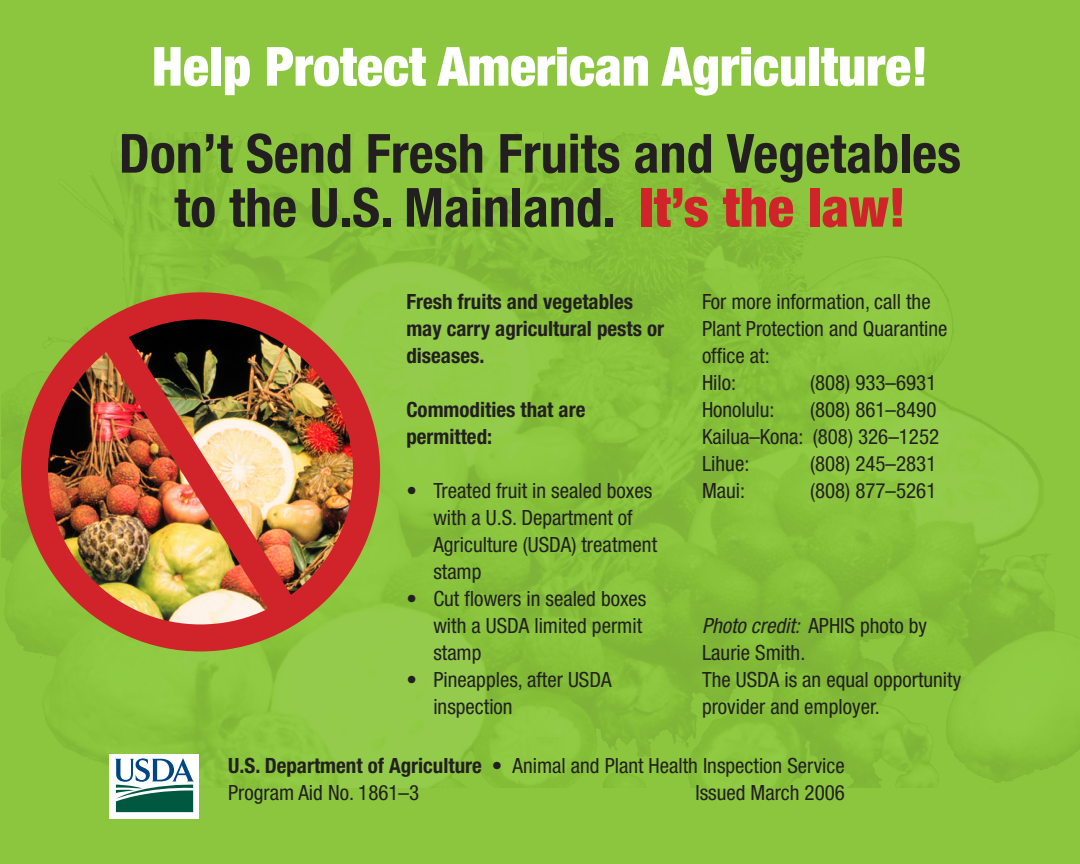
<style>
.page{position:relative;width:1080px;height:864px;background:#8bc63e}
.page>*{position:absolute;margin:0;border:0;box-sizing:border-box;transform-origin:0 0}
.t1{font:700 condensed 54px "Helvetica Neue";color:#231f20}
.t2{font:900 condensed 54px "Helvetica Neue";color:#fff}
.t3{font:condensed 21px/27px "Helvetica Neue";color:#231f20}
.t4{font:700 condensed 21px/27px "Helvetica Neue";color:#231f20}
.s1{font-weight:900;color:#d1232a}
.s2{font-style:italic}
.s3{font-weight:700}
</style>
<div class="page">
<img style="left:8px;top:563px;width:1072px;height:220px">
<div style="left:109px;top:754px;width:89px;height:65px;background:#fff"></div>
<svg style="left:115px;top:758px;width:79px;height:54px"></svg>
<img style="left:34px;top:306px;width:333px;height:332px;border-radius:50%">
<div style="left:21px;top:292px;width:359px;height:359px;border:27px solid #d1232a;border-radius:50%"></div>
<img style="left:78px;top:304px;width:244px;height:344px">
<p class="t2" style="left:152px;top:33px;width:778px">Help Protect American Agriculture!</p>
<p class="t1" style="left:119px;top:121px;width:844px">Don’t Send Fresh Fruits and Vegetables</p>
<p class="t1" style="left:174px;top:175px;width:733px">to the U.S. Mainland. <span class="s1">It’s the law!</span></p>
<p class="t4" style="left:406px;top:288px;width:259px">Fresh fruits and vegetables may carry agricultural pests or diseases.</p>
<p class="t4" style="left:406px;top:396px;width:181px">Commodities that are</p>
<p class="t4" style="left:406px;top:423px;width:87px">permitted:</p>
<p class="t3" style="left:433px;top:477px;width:225px;text-indent:-27px">• Treated fruit in sealed boxes with a U.S. Department of<br>Agriculture (USDA) treatment stamp</p>
<p class="t3" style="left:433px;top:585px;width:215px;text-indent:-27px">• Cut flowers in sealed boxes with a USDA limited permit stamp</p>
<p class="t3" style="left:406px;top:666px;width:207px">• Pineapples, after USDA</p>
<p class="t3" style="left:433px;top:693px;width:81px">inspection</p>
<p class="t3" style="left:702px;top:288px;width:247px">For more information, call the<br>Plant Protection and Quarantine office at:</p>
<p class="t3" style="left:702px;top:369px;width:36px">Hilo:</p>
<p class="t3" style="left:810px;top:369px;width:128px">(808) 933–6931</p>
<p class="t3" style="left:702px;top:396px;width:74px">Honolulu:</p>
<p class="t3" style="left:810px;top:396px;width:128px">(808) 861–8490</p>
<p class="t3" style="left:702px;top:423px;width:239px">Kailua–Kona: (808) 326–1252</p>
<p class="t3" style="left:702px;top:450px;width:49px">Lihue:</p>
<p class="t3" style="left:810px;top:450px;width:128px">(808) 245–2831</p>
<p class="t3" style="left:702px;top:477px;width:45px">Maui:</p>
<p class="t3" style="left:810px;top:477px;width:128px">(808) 877–5261</p>
<p class="t3" style="left:702px;top:612px;width:226px"><span class="s2">Photo credit:</span> APHIS photo by<br>Laurie Smith.</p>
<p class="t3" style="left:702px;top:666px;width:261px">The USDA is an equal opportunity provider and employer.</p>
<p class="t3" style="left:228px;top:751px;width:618px"><span class="s3">U.S. Department of Agriculture •</span> Animal and Plant Health Inspection Service</p>
<p class="t3" style="left:228px;top:778px;width:193px">Program Aid No. 1861–3</p>
<p class="t3" style="left:695px;top:778px;width:151px">Issued March 2006</p>
</div>
